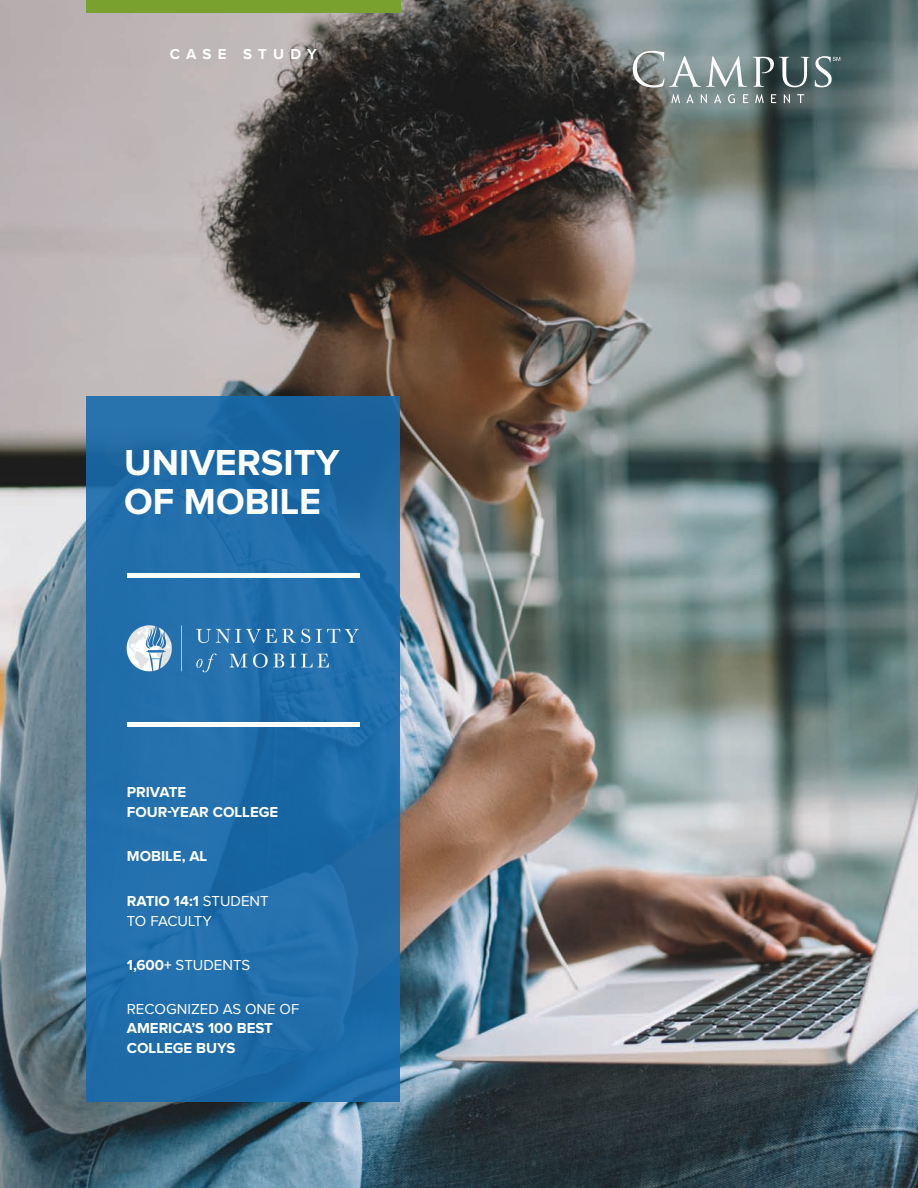
<style>
.page{position:relative;width:918px;height:1188px;background:#fff}
.page>*{position:absolute;margin:0;border:0;box-sizing:border-box;transform-origin:0 0}
.t1{font:700 37.5px/39px "Proxima Nova";color:#fff}
.t2{font:700 15px/19.5px "Proxima Nova";color:#fff}
.t3{font:15px/19.5px "Proxima Nova";letter-spacing:-.025em;color:#fff}
.t4{font:15px "Proxima Nova";color:#fff}
.t5{font:700 15px "Proxima Nova";letter-spacing:.415em;color:#fff}
.s1{font-weight:700}
.s2{font-weight:400}
</style>
<div class="page">
<img style="left:0;top:0;width:918px;height:1188px">
<div style="left:86px;top:0;width:314px;height:13px;background:#78a22d"></div>
<svg style="left:633px;top:51px;width:114px;height:36px;background:#99a6a6"></svg>
<svg style="left:671px;top:94px;width:9px;height:9px"></svg>
<svg style="left:686px;top:94px;width:8px;height:9px"></svg>
<svg style="left:701px;top:94px;width:6px;height:9px"></svg>
<svg style="left:714px;top:94px;width:7px;height:9px"></svg>
<svg style="left:728px;top:94px;width:7px;height:9px"></svg>
<svg style="left:743px;top:94px;width:5px;height:9px"></svg>
<svg style="left:755px;top:94px;width:9px;height:9px"></svg>
<svg style="left:771px;top:94px;width:5px;height:9px"></svg>
<svg style="left:784px;top:94px;width:6px;height:9px"></svg>
<svg style="left:797px;top:94px;width:7px;height:9px"></svg>
<svg style="left:753px;top:56px;width:87px;height:31px;background:#657777"></svg>
<div style="left:86px;top:396px;width:314px;height:706px;background:linear-gradient(to right,#226fac,#1e6aa7)"></div>
<div style="left:127px;top:573px;width:232px;height:5px;background:#fff"></div>
<div style="left:127px;top:722px;width:232px;height:5px;background:#fff"></div>
<img style="left:127px;top:626px;width:232px;height:47px">
<p class="t5" style="left:170px;top:47px;width:149px">CASE STUDY</p>
<p class="t1" style="left:124px;top:444px;width:217px">UNIVERSITY<br>OF MOBILE</p>
<p class="t2" style="left:127px;top:783px;width:61px">PRIVATE</p>
<p class="t2" style="left:127px;top:803px;width:153px">FOUR-YEAR COLLEGE</p>
<p class="t2" style="left:127px;top:847px;width:82px">MOBILE, AL</p>
<p class="t3" style="left:127px;top:892px;width:143px"><span class="s1">RATIO 14:1</span> STUDENT<br>TO FACULTY</p>
<p class="t4" style="left:127px;top:958px;width:125px"><span class="s1">1,600+</span> STUDENTS</p>
<p class="t2" style="left:127px;top:1000px;width:174px"><span class="s2">RECOGNIZED AS ONE OF<br></span>AMERICA’S 100 BEST<br>COLLEGE BUYS</p>
</div>
